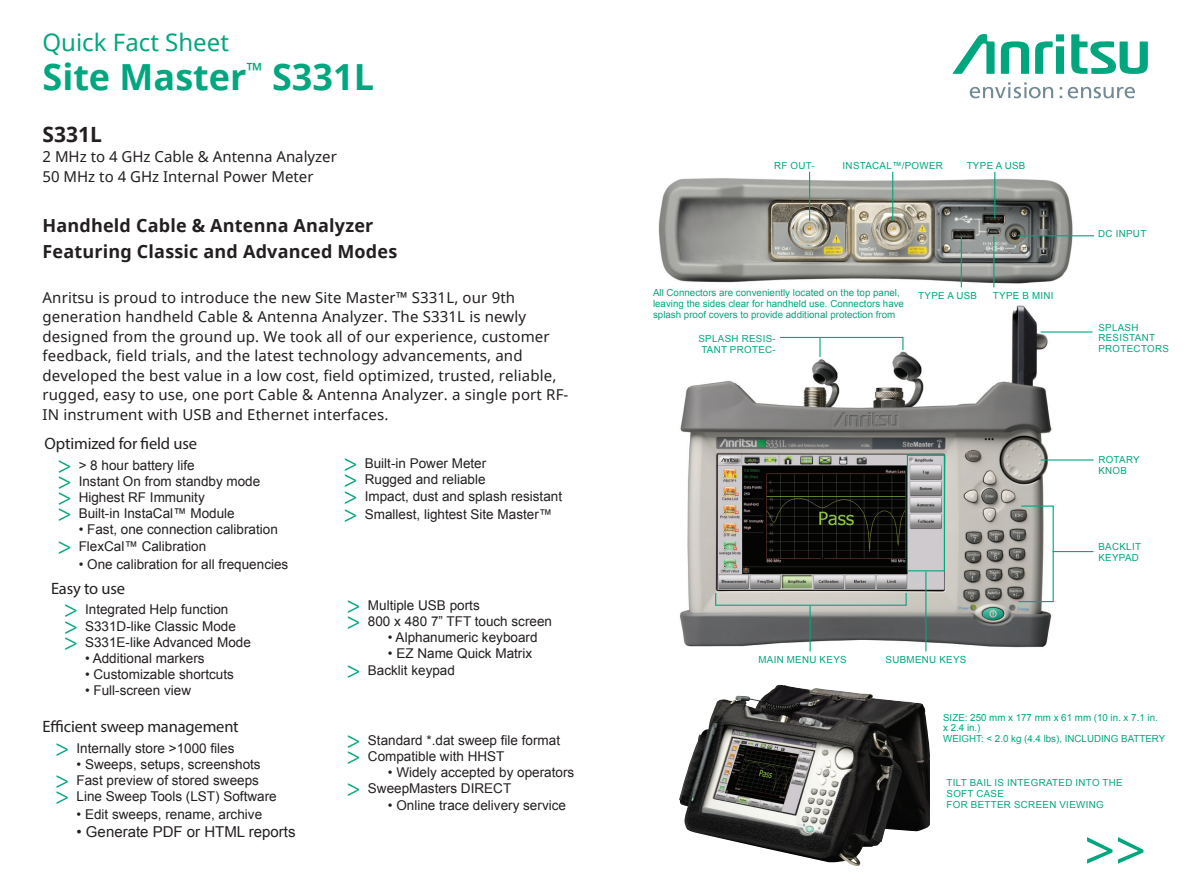
<style>
.page{position:relative;width:1191px;height:893px;background:#fff}
.page>*{position:absolute;margin:0;border:0;box-sizing:border-box;transform-origin:0 0}
.double_Carats{font:54px "Noto Sans";color:#00a77e}
.Part_Number_Head{font:700 36px "Noto Sans";color:#00a77e}
.Quick_Fact_Sheet{font:24px "Noto Sans";color:#00a77e}
.Head1___14pt{font:700 21px "Noto Sans";color:#231f20}
.Head1___12pt{font:700 18px "Noto Sans";letter-spacing:.01em;color:#231f20}
.Product_Sub_Title{font:16.5px "Myriad Pro";letter-spacing:-.01em;color:#231f20}
.Body_Text_10_12_No{font:15px/19.5px "Noto Sans";letter-spacing:.01em;color:#231f20}
.Head1___14pt-2{font:15px "Noto Sans";color:#231f20}
.t1{font:15px "Arial";color:#231f20}
.t2{font:13.5px "Arial";color:#231f20}
.callout{font:9.75px/10.8px "Arial";color:#00a77e}
.CallOut{font:9.75px/10.8px "Arial";letter-spacing:.035em;color:#00a77e}
.s1{font-family:"Myriad Pro";font-size:24px;color:#00a77e}
</style>
<div class="page">
<svg style="left:952px;top:34px;width:195px;height:40px"></svg>
<svg style="left:969px;top:82px;width:84px;height:16px"></svg>
<svg style="left:1059px;top:87px;width:76px;height:11px"></svg>
<img style="left:680px;top:305px;width:414px;height:347px">
<svg style="left:779px;top:336px;width:125px;height:21px"></svg>
<hr style="left:1040px;top:331px;width:52px;height:2px;background:#00a77e">
<hr style="left:1040px;top:459px;width:53px;height:2px;background:#00a77e">
<hr style="left:1052px;top:551px;width:41px;height:1px;background:#00a77e">
<svg style="left:714px;top:592px;width:193px;height:14px;background:#bfcbc1"></svg>
<hr style="left:809px;top:606px;width:1px;height:45px;background:#00a77e">
<div style="left:907px;top:455px;width:38px;height:116px;border:1px solid #00a77e"></div>
<hr style="left:925px;top:571px;width:1px;height:80px;background:#00a77e">
<svg style="left:1017px;top:505px;width:37px;height:98px"></svg>
<img style="left:658px;top:171px;width:428px;height:117px">
<hr style="left:809px;top:172px;width:1px;height:49px;background:#00a77e">
<hr style="left:892px;top:172px;width:1px;height:49px;background:#00a77e">
<hr style="left:993px;top:236px;width:1px;height:51px;background:#00a77e">
<hr style="left:960px;top:237px;width:2px;height:50px;background:#00a77e">
<hr style="left:994px;top:172px;width:1px;height:46px;background:#00a77e">
<hr style="left:1017px;top:235px;width:77px;height:1px;background:#00a77e">
<img style="left:679px;top:685px;width:251px;height:181px">
<p class="Quick_Fact_Sheet" style="left:43px;top:26px;width:188px">Quick Fact Sheet</p>
<p class="Part_Number_Head" style="left:43px;top:52px;width:333px">Site Master<sup>™</sup> S331L</p>
<p class="Head1___14pt" style="left:43px;top:119px;width:61px">S331L</p>
<p class="Head1___14pt-2" style="left:43px;top:146px;width:296px">2 MHz to 4 GHz Cable &amp; Antenna Analyzer</p>
<p class="Head1___14pt-2" style="left:43px;top:166px;width:272px">50 MHz to 4 GHz Internal Power Meter</p>
<p class="Head1___12pt" style="left:43px;top:213px;width:332px">Handheld Cable &amp; Antenna Analyzer</p>
<p class="Head1___12pt" style="left:43px;top:238px;width:356px">Featuring Classic and Advanced Modes</p>
<p class="Body_Text_10_12_No" style="left:43px;top:287px;width:527px">Anritsu is proud to introduce the new Site Master™ S331L, our 9th generation handheld Cable &amp; Antenna Analyzer. The S331L is newly designed from the ground up. We took all of our experience, customer feedback, field trials, and the latest technology advancements, and developed the best value in a low cost, field optimized, trusted, reliable, rugged, easy to use, one port Cable &amp; Antenna Analyzer. a single port RF-IN instrument with USB and Ethernet interfaces.</p>
<p class="Product_Sub_Title" style="left:45px;top:433px;width:154px">Optimized for field use</p>
<p class="t2" style="left:57px;top:455px;width:139px"><span class="s1">&gt;</span> &gt; 8 hour battery life</p>
<p class="t2" style="left:57px;top:472px;width:204px"><span class="s1">&gt;</span> Instant On from standby mode</p>
<p class="t2" style="left:57px;top:488px;width:149px"><span class="s1">&gt;</span> Highest RF Immunity</p>
<p class="t2" style="left:57px;top:504px;width:179px"><span class="s1">&gt;</span> Built-in InstaCal™ Module</p>
<p class="t2" style="left:79px;top:520px;width:201px">• Fast, one connection calibration</p>
<p class="t2" style="left:57px;top:536px;width:150px"><span class="s1">&gt;</span> FlexCal™ Calibration</p>
<p class="t2" style="left:79px;top:554px;width:211px">• One calibration for all frequencies</p>
<p class="Product_Sub_Title" style="left:51px;top:578px;width:76px">Easy to use</p>
<p class="t2" style="left:64px;top:600px;width:166px"><span class="s1">&gt;</span> Integrated Help function</p>
<p class="t2" style="left:64px;top:616px;width:174px"><span class="s1">&gt;</span> S331D-like Classic Mode</p>
<p class="t2" style="left:64px;top:633px;width:189px"><span class="s1">&gt;</span> S331E-like Advanced Mode</p>
<p class="t2" style="left:85px;top:649px;width:121px">• Additional markers</p>
<p class="t2" style="left:85px;top:665px;width:150px">• Customizable shortcuts</p>
<p class="t2" style="left:85px;top:681px;width:107px">• Full-screen view</p>
<p class="Product_Sub_Title" style="left:43px;top:716px;width:198px">Efficient sweep management</p>
<p class="t2" style="left:55px;top:738px;width:181px"><span class="s1">&gt;</span> Internally store &gt;1000 files</p>
<p class="t2" style="left:77px;top:755px;width:186px">• Sweeps, setups, screenshots</p>
<p class="t2" style="left:55px;top:771px;width:205px"><span class="s1">&gt;</span> Fast preview of stored sweeps</p>
<p class="t2" style="left:55px;top:787px;width:223px"><span class="s1">&gt;</span> Line Sweep Tools (LST) Software</p>
<p class="t2" style="left:77px;top:805px;width:187px">• Edit sweeps, rename, archive</p>
<p class="t1" style="left:77px;top:821px;width:220px">• Generate PDF or HTML reports</p>
<p class="t2" style="left:343px;top:454px;width:144px"><span class="s1">&gt;</span> Built-in Power Meter</p>
<p class="t2" style="left:343px;top:470px;width:144px"><span class="s1">&gt;</span> Rugged and reliable</p>
<p class="t2" style="left:343px;top:487px;width:220px"><span class="s1">&gt;</span> Impact, dust and splash resistant</p>
<p class="t2" style="left:343px;top:505px;width:210px"><span class="s1">&gt;</span> Smallest, lightest Site Master™</p>
<p class="t2" style="left:347px;top:596px;width:135px"><span class="s1">&gt;</span> Multiple USB ports</p>
<p class="t2" style="left:347px;top:612px;width:207px"><span class="s1">&gt;</span> 800 x 480 7” TFT touch screen</p>
<p class="t2" style="left:388px;top:628px;width:151px">• Alphanumeric keyboard</p>
<p class="t2" style="left:388px;top:644px;width:146px">• EZ Name Quick Matrix</p>
<p class="t2" style="left:347px;top:661px;width:110px"><span class="s1">&gt;</span> Backlit keypad</p>
<p class="t2" style="left:347px;top:731px;width:215px"><span class="s1">&gt;</span> Standard *.dat sweep file format</p>
<p class="t2" style="left:347px;top:747px;width:159px"><span class="s1">&gt;</span> Compatible with HHST</p>
<p class="t2" style="left:388px;top:763px;width:188px">• Widely accepted by operators</p>
<p class="t2" style="left:347px;top:779px;width:166px"><span class="s1">&gt;</span> SweepMasters DIRECT</p>
<p class="t2" style="left:388px;top:795px;width:180px">• Online trace delivery service</p>
<p class="CallOut" style="left:774px;top:160px;width:42px">RF OUT-</p>
<p class="CallOut" style="left:842px;top:160px;width:102px">INSTACAL™/POWER</p>
<p class="CallOut" style="left:966px;top:160px;width:60px">TYPE A USB</p>
<p class="callout" style="left:653px;top:287px;width:248px">All Connectors are conveniently located on the top panel,</p>
<p class="CallOut" style="left:918px;top:290px;width:60px">TYPE A USB</p>
<p class="CallOut" style="left:993px;top:290px;width:62px">TYPE B MINI</p>
<p class="callout" style="left:653px;top:298px;width:252px">leaving the sides clear for handheld use. Connectors have splash proof covers to provide additional protection from</p>
<p class="CallOut" style="left:698px;top:334px;width:79px">SPLASH RESIS-<br>TANT PROTEC-</p>
<p class="CallOut" style="left:758px;top:654px;width:90px">MAIN MENU KEYS</p>
<p class="CallOut" style="left:885px;top:654px;width:82px">SUBMENU KEYS</p>
<p class="CallOut" style="left:1098px;top:228px;width:50px">DC INPUT</p>
<p class="CallOut" style="left:1098px;top:322px;width:72px">SPLASH<br>RESISTANT<br>PROTECTORS</p>
<p class="CallOut" style="left:1098px;top:455px;width:43px">ROTARY<br>KNOB</p>
<p class="CallOut" style="left:1098px;top:542px;width:44px">BACKLIT<br>KEYPAD</p>
<p class="callout" style="left:943px;top:712px;width:216px">SIZE: 250 mm x 177 mm x 61 mm (10 in. x 7.1 in. x 2.4 in.)</p>
<p class="callout" style="left:943px;top:733px;width:224px">WEIGHT: &lt; 2.0 kg (4.4 lbs), INCLUDING BATTERY</p>
<p class="CallOut" style="left:946px;top:777px;width:178px">TILT BAIL IS INTEGRATED INTO THE<br>SOFT CASE<br>FOR BETTER SCREEN VIEWING</p>
<p class="double_Carats" style="left:1084px;top:813px;width:63px">&gt;&gt;</p>
</div>
